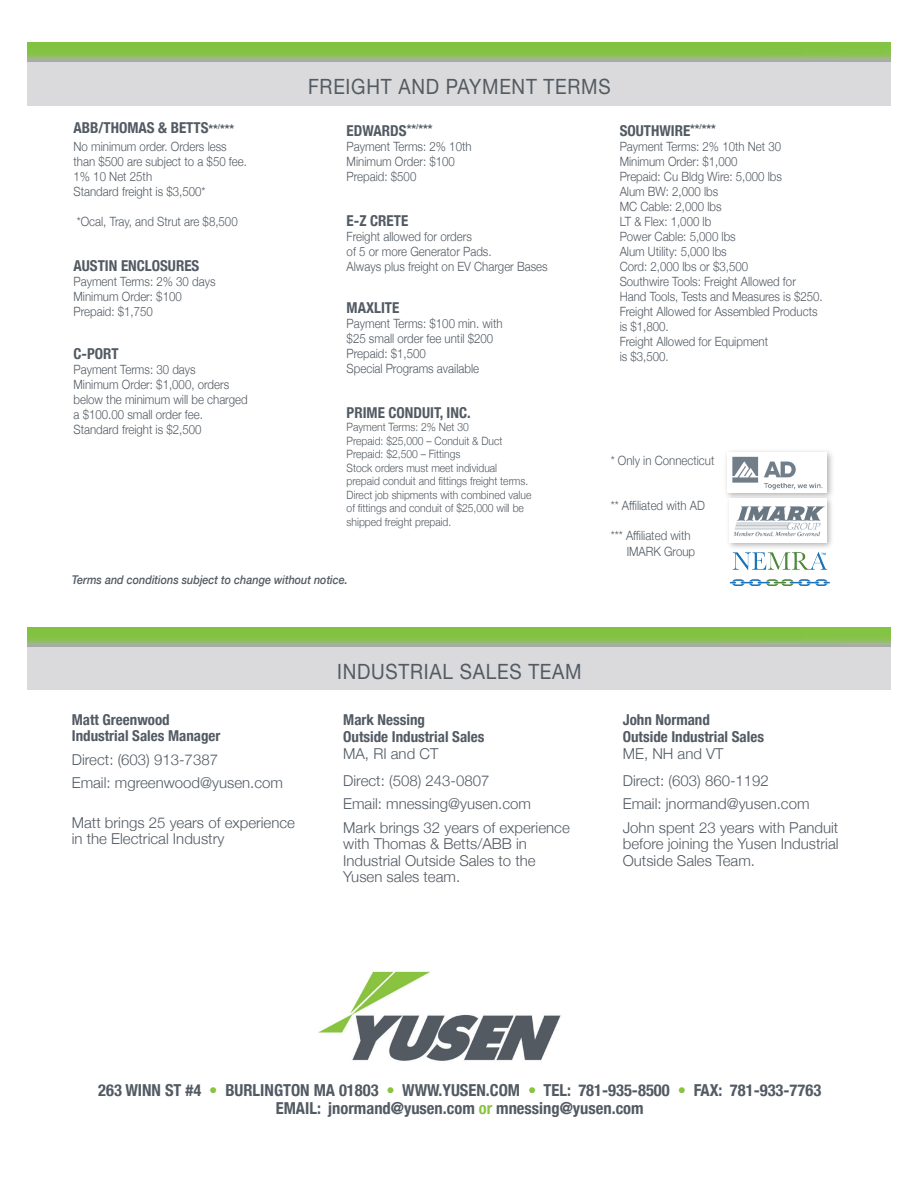
<style>
.page{position:relative;width:918px;height:1188px;background:#fff}
.page>*{position:absolute;margin:0;border:0;box-sizing:border-box;transform-origin:0 0}
.t1{font:21px "Helvetica Neue";letter-spacing:.04em;color:#525a63;scale:.9 1}
.t2{font:700 condensed 16.5px/18px "Helvetica Neue";color:#525a63;text-align:center}
.t3{font:300 15px/16.5px "Helvetica Neue";color:#525a63}
.t4{font:700 condensed 15px/16.5px "Helvetica Neue";color:#525a63}
.t5{font:300 12.75px/15px "Helvetica Neue";color:#525a63;scale:.9 1}
.t6{font:italic 500 12px "Helvetica Neue";color:#525a63;scale:.9 1}
.t7{font:300 11.4px/13.5px "Helvetica Neue";color:#525a63;scale:.9 1}
.s1{font-size:12px}
.s2{color:#8ac33f}
</style>
<div class="page">
<div style="left:27px;top:61px;width:864px;height:44px;background:#dadadc"></div>
<div style="left:27px;top:646px;width:864px;height:44px;background:#dadadc"></div>
<img style="left:318px;top:971px;width:243px;height:90px">
<svg style="left:27px;top:43px;width:864px;height:19px;background:#8cbd5b"></svg>
<svg style="left:27px;top:627px;width:864px;height:19px;background:#8abe57"></svg>
<div style="left:723px;top:448px;width:111px;height:52px;background:#231f20;opacity:.35"></div>
<img style="left:727px;top:452px;width:99px;height:40px">
<div style="left:726px;top:495px;width:108px;height:55px;background:#231f20;opacity:.35"></div>
<img style="left:729px;top:498px;width:97px;height:44px">
<img style="left:729px;top:553px;width:101px;height:33px">
<p class="t4" style="left:74px;top:118px;width:162px">ABB/THOMAS &amp; BETTS<span class="s1">**</span><sup>/</sup><span class="s1">***</span></p>
<p class="t5" style="left:74px;top:138px;width:194px">No minimum order. Orders less than $500 are subject to a $50 fee.<br>1% 10 Net 25th<br>Standard freight is $3,500*</p>
<p class="t5" style="left:77px;top:213px;width:180px">*Ocal, Tray, and Strut are $8,500</p>
<p class="t4" style="left:74px;top:256px;width:127px">AUSTIN ENCLOSURES</p>
<p class="t5" style="left:74px;top:273px;width:159px">Payment Terms: 2% 30 days<br>Minimum Order: $100<br>Prepaid: $1,750</p>
<p class="t4" style="left:74px;top:345px;width:47px">C-PORT</p>
<p class="t5" style="left:74px;top:361px;width:195px">Payment Terms: 30 days<br>Minimum Order: $1,000, orders below the minimum will be charged a $100.00 small order fee.<br>Standard freight is $2,500</p>
<h1 class="t1" style="left:308px;top:71px;width:338px">FREIGHT AND PAYMENT TERMS</h1>
<p class="t4" style="left:347px;top:121px;width:87px">EDWARDS<sup>**</sup><sup>/</sup><sup>***</sup></p>
<p class="t5" style="left:347px;top:138px;width:140px">Payment Terms: 2% 10th<br>Minimum Order: $100<br>Prepaid: $500</p>
<p class="t4" style="left:347px;top:211px;width:63px">E-Z CRETE</p>
<p class="t5" style="left:347px;top:228px;width:225px">Freight allowed for orders<br>of 5 or more Generator Pads.<br>Always plus freight on EV Charger Bases</p>
<p class="t4" style="left:347px;top:298px;width:54px">MAXLITE</p>
<p class="t5" style="left:347px;top:315px;width:175px">Payment Terms: $100 min. with $25 small order fee until $200<br>Prepaid: $1,500<br>Special Programs available</p>
<p class="t4" style="left:347px;top:403px;width:126px">PRIME CONDUIT, INC.</p>
<p class="t7" style="left:347px;top:420px;width:207px">Payment Terms: 2% Net 30<br>Prepaid: $25,000 – Conduit &amp; Duct Prepaid: $2,500 – Fittings<br>Stock orders must meet individual prepaid conduit and fittings freight terms.<br>Direct job shipments with combined value of fittings and conduit of $25,000 will be shipped freight prepaid.</p>
<p class="t4" style="left:620px;top:121px;width:98px">SOUTHWIRE<sup>**</sup><sup>/</sup><sup>***</sup></p>
<p class="t5" style="left:620px;top:138px;width:227px">Payment Terms: 2% 10th Net 30<br>Minimum Order: $1,000<br>Prepaid: Cu Bldg Wire: 5,000 lbs<br>Alum BW: 2,000 lbs<br>MC Cable: 2,000 lbs<br>LT &amp; Flex: 1,000 lb<br>Power Cable: 5,000 lbs<br>Alum Utility: 5,000 lbs<br>Cord: 2,000 lbs or $3,500<br>Southwire Tools: Freight Allowed for<br>Hand Tools, Tests and Measures is $250.<br>Freight Allowed for Assembled Products is $1,800.<br>Freight Allowed for Equipment<br>is $3,500.</p>
<p class="t5" style="left:611px;top:452px;width:117px">* Only in Connecticut</p>
<p class="t5" style="left:611px;top:497px;width:106px">** Affiliated with AD</p>
<p class="t5" style="left:627px;top:527px;width:78px;text-indent:-16px">*** Affiliated with<br>IMARK Group</p>
<p class="t6" style="left:72px;top:569px;width:308px">Terms and conditions subject to change without notice.</p>
<p class="t4" style="left:72px;top:710px;width:150px">Matt Greenwood<br>Industrial Sales Manager</p>
<p class="t3" style="left:72px;top:747px;width:213px;line-height:23.2px">Direct: (603) 913-7387<br>Email: mgreenwood@yusen.com</p>
<p class="t3" style="left:72px;top:813px;width:225px">Matt brings 25 years of experience in the Electrical Industry</p>
<h1 class="t1" style="left:337px;top:656px;width:273px">INDUSTRIAL SALES TEAM</h1>
<p class="t4" style="left:343px;top:711px;width:143px">Mark Nessing<br>Outside Industrial Sales</p>
<p class="t3" style="left:343px;top:739px;width:148px;line-height:27px">MA, RI and CT<br>Direct: (508) 243-0807</p>
<p class="t3" style="left:343px;top:791px;width:228px;line-height:23.2px">Email: mnessing@yusen.com<br>Mark brings 32 years of experience</p>
<p class="t3" style="left:343px;top:835px;width:194px">with Thomas &amp; Betts/ABB in<br>Industrial Outside Sales to the<br>Yusen sales team.</p>
<p class="t4" style="left:623px;top:711px;width:143px">John Normand<br>Outside Industrial Sales</p>
<p class="t3" style="left:623px;top:739px;width:148px;line-height:27px">ME, NH and VT<br>Direct: (603) 860-1192</p>
<p class="t3" style="left:623px;top:791px;width:217px;line-height:23.2px">Email: jnormand@yusen.com<br>John spent 23 years with Panduit</p>
<p class="t3" style="left:623px;top:835px;width:217px">before joining the Yusen Industrial<br>Outside Sales Team.</p>
<p class="t2" style="left:98px;top:1080px;width:725px">263 WINN ST #4 <span class="s2">•</span> BURLINGTON MA 01803 <span class="s2">•</span> WWW.YUSEN.COM <span class="s2">•</span> TEL: 781-935-8500 <span class="s2">•</span> FAX: 781-933-7763<br>EMAIL: jnormand@yusen.com <span class="s2">or</span> mnessing@yusen.com</p>
</div>
